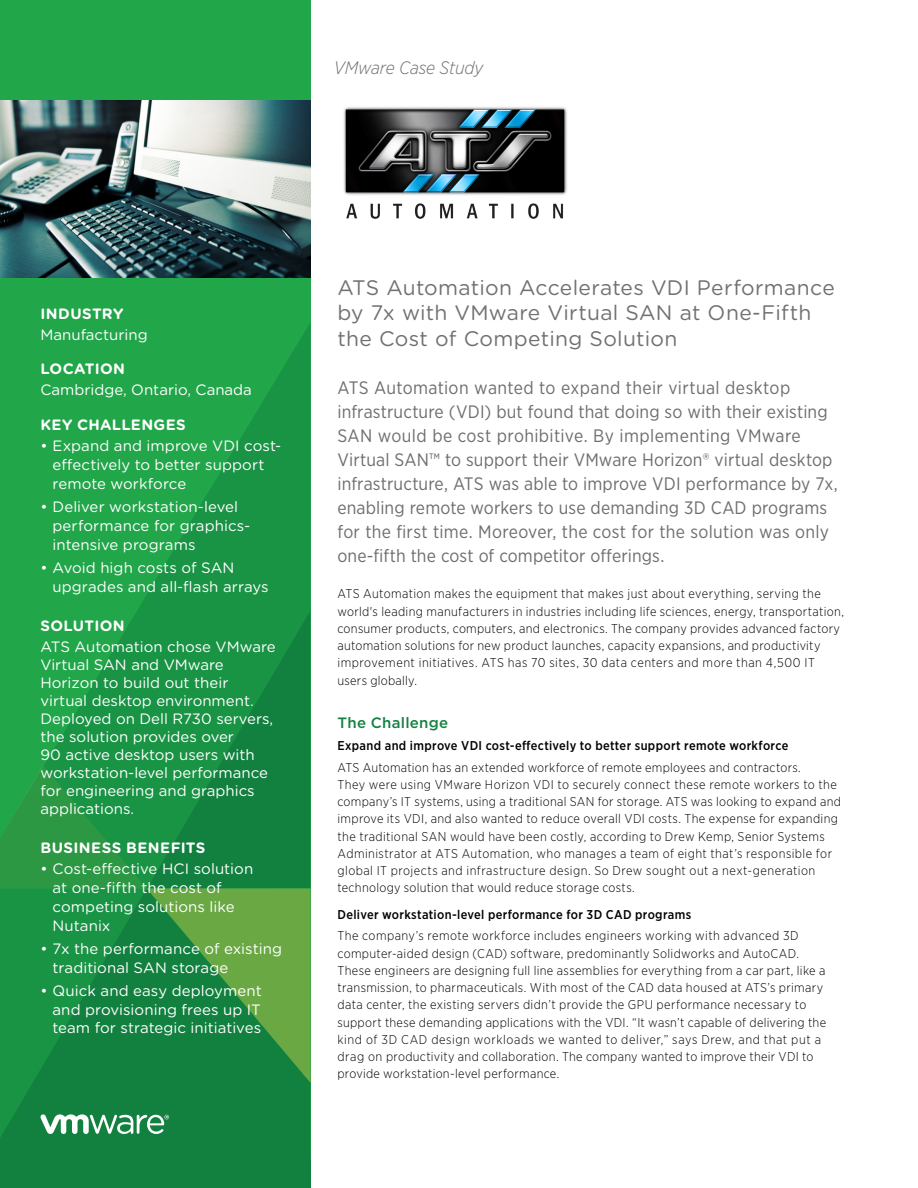
<style>
.page{position:relative;width:918px;height:1188px;background:#fff}
.page>*{position:absolute;margin:0;border:0;box-sizing:border-box;transform-origin:0 0}
.t1{font:21px/25.5px "Gotham Rounded";letter-spacing:.01em;color:#717073}
.t2{font:18px/24px "Gotham Narrow";letter-spacing:.01em;color:#6d6e71}
.t3{font:italic 300 18px "Gotham Narrow";letter-spacing:-.01em;color:#6d6e71}
.t4{font:15px/18.8px "Gotham Rounded";color:#fff}
.t5{font:700 15px "Gotham Rounded";letter-spacing:.025em;color:#fff}
.t6{font:500 15px "Gotham";letter-spacing:.02em;color:#138141}
.t7{font:300 12.75px/17.2px "Gotham Narrow";letter-spacing:.025em;color:#000}
.t8{font:500 12.75px "Gotham Narrow";letter-spacing:.025em;color:#000}
</style>
<div class="page">
<div style="left:0;top:0;width:310px;height:1159px;background:#22a64a"></div>
<svg style="left:0;top:277px;width:310px;height:911px"></svg>
<svg style="left:0;top:765px;width:310px;height:318px;background:#258f41"></svg>
<img style="left:0;top:100px;width:310px;height:177px">
<img style="left:343px;top:107px;width:224px;height:112px">
<svg style="left:40px;top:1114px;width:129px;height:20px;background:#75b58f"></svg>
<h2 class="t3" style="left:334px;top:57px;width:151px">VMware Case Study</h2>
<p class="t5" style="left:40px;top:302px;width:84px">INDUSTRY</p>
<p class="t4" style="left:40px;top:324px;width:109px">Manufacturing</p>
<p class="t5" style="left:40px;top:358px;width:86px">LOCATION</p>
<p class="t4" style="left:40px;top:380px;width:213px">Cambridge, Ontario, Canada</p>
<p class="t5" style="left:40px;top:413px;width:147px">KEY CHALLENGES</p>
<p class="t4" style="left:52px;top:436px;width:230px;text-indent:-12px">• Expand and improve VDI cost&shy;effectively to better support remote workforce</p>
<p class="t4" style="left:52px;top:497px;width:199px;text-indent:-12px">• Deliver workstation-level performance for graphics&shy;intensive programs</p>
<p class="t4" style="left:52px;top:558px;width:218px;text-indent:-12px">• Avoid high costs of SAN upgrades and all-flash arrays</p>
<p class="t5" style="left:40px;top:614px;width:86px">SOLUTION</p>
<p class="t4" style="left:40px;top:637px;width:237px;line-height:18px">ATS Automation chose VMware<br>Virtual SAN and VMware<br>Horizon to build out their virtual desktop environment.<br>Deployed on Dell R730 servers, the solution provides over<br>90 active desktop users with workstation-level performance for engineering and graphics applications.</p>
<p class="t5" style="left:40px;top:836px;width:166px">BUSINESS BENEFITS</p>
<p class="t4" style="left:52px;top:859px;width:202px;text-indent:-12px">• Cost-effective HCI solution at one-fifth the cost of competing solutions like<br>Nutanix</p>
<p class="t4" style="left:52px;top:939px;width:231px;text-indent:-12px">• 7x the performance of existing traditional SAN storage</p>
<p class="t4" style="left:52px;top:981px;width:211px;text-align:justify;text-indent:-12px">• Quick and easy deployment and provisioning frees up IT team for strategic initiatives</p>
<h1 class="t1" style="left:338px;top:274px;width:499px">ATS Automation Accelerates VDI Performance by 7x with VMware Virtual SAN at One-Fifth the Cost of Competing Solution</h1>
<p class="t2" style="left:338px;top:375px;width:502px">ATS Automation wanted to expand their virtual desktop infrastructure (VDI) but found that doing so with their existing SAN would be cost prohibitive. By implementing VMware Virtual SAN™ to support their VMware Horizon® virtual desktop infrastructure, ATS was able to improve VDI performance by 7x, enabling remote workers to use demanding 3D CAD programs for the first time. Moreover, the cost for the solution was only one-fifth the cost of competitor offerings.</p>
<p class="t7" style="left:338px;top:585px;width:508px">ATS Automation makes the equipment that makes just about everything, serving the world's leading manufacturers in industries including life sciences, energy, transportation, consumer products, computers, and electronics. The company provides advanced factory automation solutions for new product launches, capacity expansions, and productivity improvement initiatives. ATS has 70 sites, 30 data centers and more than 4,500 IT users globally.</p>
<p class="t6" style="left:338px;top:713px;width:112px">The Challenge</p>
<p class="t8" style="left:338px;top:737px;width:452px">Expand and improve VDI cost-effectively to better support remote workforce</p>
<p class="t7" style="left:338px;top:758px;width:505px">ATS Automation has an extended workforce of remote employees and contractors.<br>They were using VMware Horizon VDI to securely connect these remote workers to the company’s IT systems, using a traditional SAN for storage. ATS was looking to expand and improve its VDI, and also wanted to reduce overall VDI costs. The expense for expanding the traditional SAN would have been costly, according to Drew Kemp, Senior Systems Administrator at ATS Automation, who manages a team of eight that’s responsible for global IT projects and infrastructure design. So Drew sought out a next-generation technology solution that would reduce storage costs.</p>
<p class="t8" style="left:338px;top:906px;width:355px">Deliver workstation-level performance for 3D CAD programs</p>
<p class="t7" style="left:338px;top:927px;width:490px">The company’s remote workforce includes engineers working with advanced 3D computer-aided design (CAD) software, predominantly Solidworks and AutoCAD.<br>These engineers are designing full line assemblies for everything from a car part, like a transmission, to pharmaceuticals. With most of the CAD data housed at ATS’s primary data center, the existing servers didn’t provide the GPU performance necessary to support these demanding applications with the VDI. “It wasn’t capable of delivering the kind of 3D CAD design workloads we wanted to deliver,” says Drew, and that put a drag on productivity and collaboration. The company wanted to improve their VDI to provide workstation-level performance.</p>
</div>
